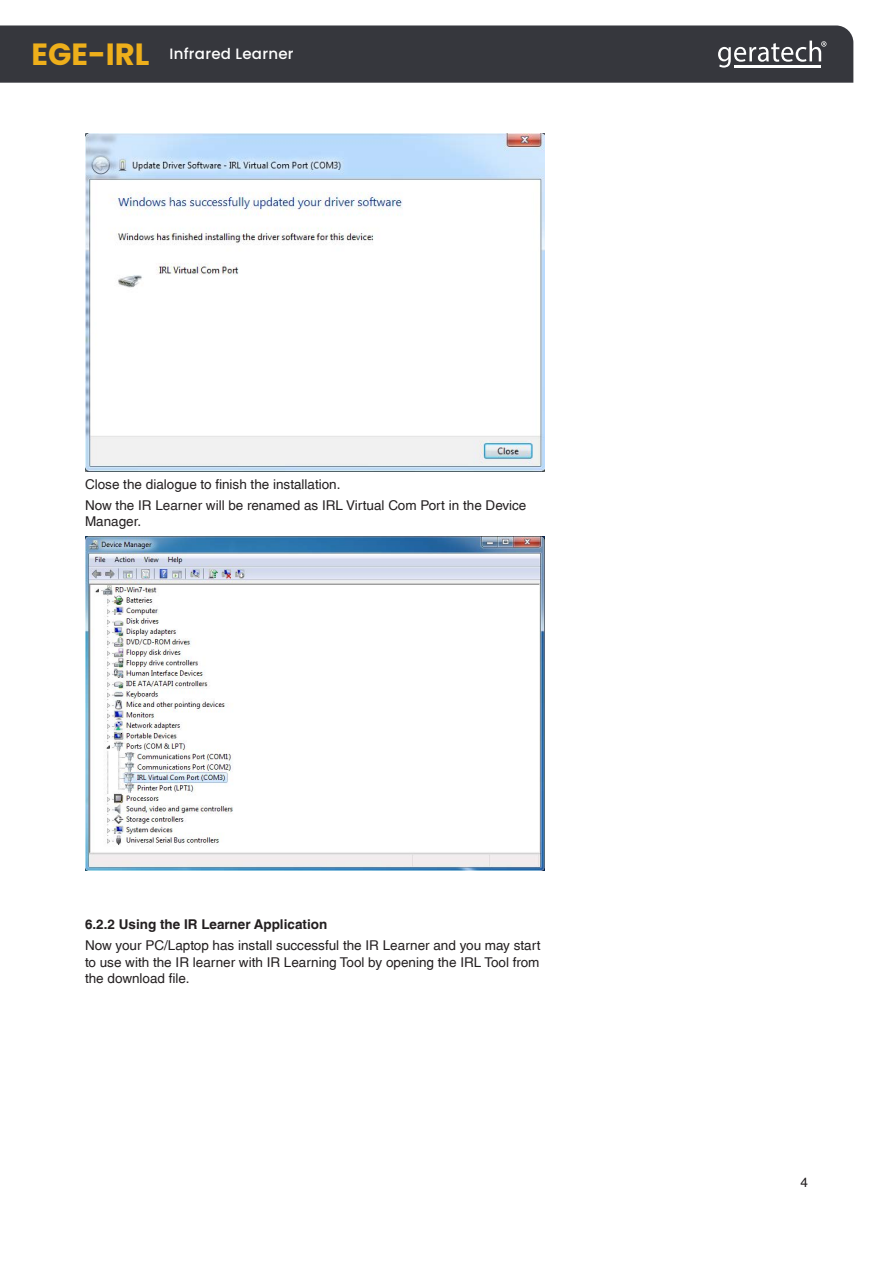
<style>
.page{position:relative;width:893px;height:1263px;background:#fff}
.page>*{position:absolute;margin:0;border:0;box-sizing:border-box;transform-origin:0 0}
.t1{font:500 15px "Poppins";letter-spacing:.015em;color:#fff}
.Callout_List{font:13.5px/16.5px "Helvetica LT Std";color:#231f20}
.Callout_List-2{font:700 13.5px "Helvetica LT Std";color:#231f20}
.Paragraph{font:13.5px "Helvetica";color:#231f20}
.s1{font-weight:700;font-size:30.75px;color:#eeaf1b}
</style>
<div class="page">
<div style="left:0;top:25px;width:853px;height:58px;background:#36373d"></div>
<svg style="left:718px;top:41px;width:108px;height:27px"></svg>
<hr style="left:762px;top:65px;width:30px;height:2px;background:#fff">
<hr style="left:792px;top:65px;width:29px;height:2px;background:#fff">
<hr style="left:734px;top:65px;width:28px;height:2px;background:#fff">
<img style="left:85px;top:134px;width:459px;height:337px">
<img style="left:85px;top:536px;width:459px;height:335px">
<p class="t1" style="left:31px;top:45px;width:264px"><span class="s1">EGE-IRL</span> Infrared Learner</p>
<p class="Callout_List" style="left:85px;top:476px;width:257px">Close the dialogue to finish the installation.</p>
<p class="Callout_List" style="left:85px;top:496px;width:443px">Now the IR Learner will be renamed as IRL Virtual Com Port in the Device<br>Manager.</p>
<p class="Callout_List-2" style="left:85px;top:916px;width:244px">6.2.2 Using the IR Learner Application</p>
<p class="Callout_List" style="left:85px;top:937px;width:457px;text-align:justify">Now your PC/Laptop has install successful the IR Learner and you may start to use with the IR learner with IR Learning Tool by opening the IRL Tool from the download file.</p>
<p class="Paragraph" style="left:800px;top:1172px;width:9px">4</p>
</div>
